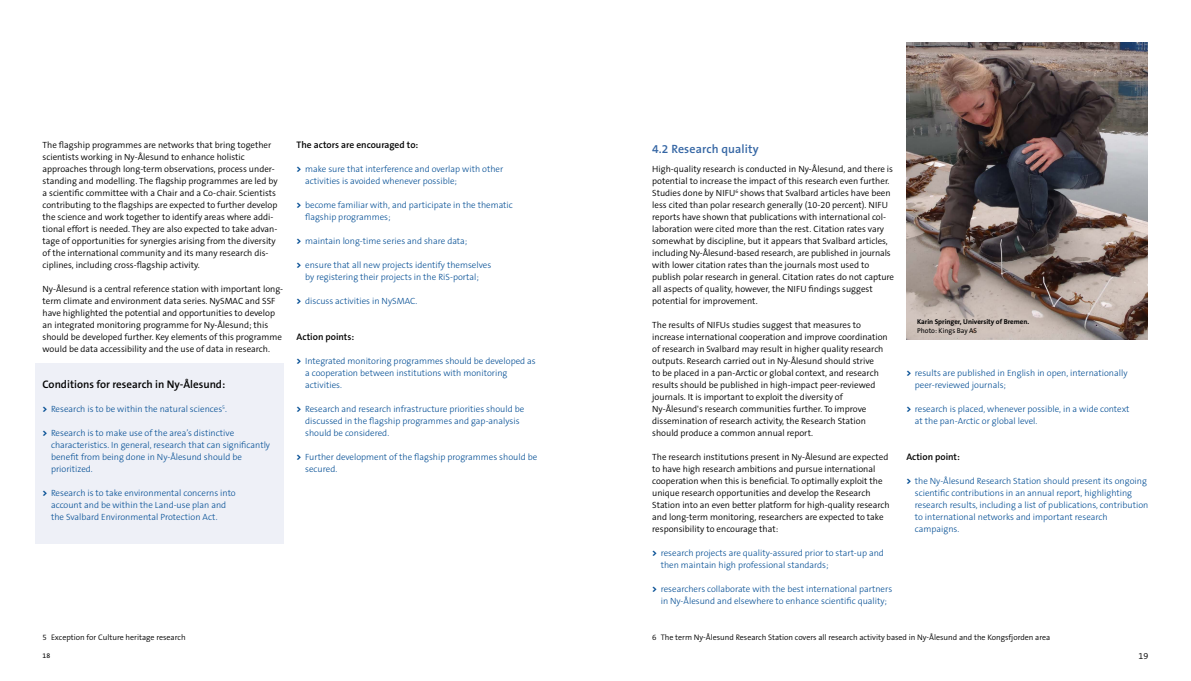
<style>
.page{position:relative;width:1191px;height:681px;background:#fff}
.page>*{position:absolute;margin:0;border:0;box-sizing:border-box;transform-origin:0 0}
.t1{font:600 12px "The Sans B6";letter-spacing:.01em;color:#3566a4}
.t2{font:600 11px "The Sans B6";color:#000}
.t3{font:600 9.5px "The Sans B6";color:#000}
.t4{font:300 9px/12px "The Sans B4";color:#000}
.t5{font:300 9px/12px "The Sans B3";color:#004c93}
.t6{font:300 8px "The Sans B4";color:#000}
.t7{font:700 7px "The Sans B7";color:#000}
.t8{font:7px "The Sans B5 Plain";color:#000}
.s1{font-family:"The Sans B8";font-weight:800}
</style>
<div class="page">
<div style="left:35px;top:363px;width:248px;height:180px;background:#eef0f7"></div>
<img style="left:906px;top:43px;width:241px;height:296px">
<p class="t4" style="left:43px;top:139px;width:237px">The flagship programmes are networks that bring together scientists working in Ny-Ålesund to enhance holistic approaches through long-term observations, process under&shy;standing and modelling. The flagship programmes are led by a scientific committee with a Chair and a Co-chair. Scientists contributing to the flagships are expected to further develop the science and work together to identify areas where addi&shy;tional effort is needed. They are also expected to take advan&shy;tage of opportunities for synergies arising from the diversity of the international community and its many research dis&shy;ciplines, including cross-flagship activity.</p>
<p class="t4" style="left:43px;top:283px;width:242px">Ny-Ålesund is a central reference station with important long&shy;term climate and environment data series. NySMAC and SSF have highlighted the potential and opportunities to develop an integrated monitoring programme for Ny-Ålesund; this should be developed further. Key elements of this programme would be data accessibility and the use of data in research.</p>
<p class="t2" style="left:43px;top:378px;width:184px">Conditions for research in Ny-Ålesund:</p>
<p class="t5" style="left:43px;top:403px;width:186px"><span class="s1">&gt;</span> Research is to be within the natural sciences<sup>5</sup>.</p>
<p class="t5" style="left:51px;top:427px;width:221px;text-indent:-9px"><span class="s1">&gt;</span> Research is to make use of the area’s distinctive characteristics. In general, research that can significantly benefit from being done in Ny-Ålesund should be prioritized.</p>
<p class="t5" style="left:51px;top:487px;width:186px;text-indent:-9px"><span class="s1">&gt;</span> Research is to take environmental concerns into account and be within the Land-use plan and the Svalbard Environmental Protection Act.</p>
<p class="t3" style="left:297px;top:139px;width:123px">The actors are encouraged to:</p>
<p class="t5" style="left:305px;top:163px;width:200px;text-indent:-9px"><span class="s1">&gt;</span> make sure that interference and overlap with other activities is avoided whenever possible;</p>
<p class="t5" style="left:305px;top:199px;width:209px;text-indent:-9px"><span class="s1">&gt;</span> become familiar with, and participate in the thematic flagship programmes;</p>
<p class="t5" style="left:297px;top:235px;width:172px"><span class="s1">&gt;</span> maintain long-time series and share data;</p>
<p class="t5" style="left:297px;top:259px;width:196px;text-align:center"><span class="s1">&gt;</span> ensure that all new projects identify themselves by registering their projects in the RiS-portal;</p>
<p class="t5" style="left:297px;top:295px;width:122px"><span class="s1">&gt;</span> discuss activities in NySMAC.</p>
<p class="t3" style="left:297px;top:331px;width:59px">Action points:</p>
<p class="t5" style="left:305px;top:355px;width:232px;text-indent:-9px"><span class="s1">&gt;</span> Integrated monitoring programmes should be developed as a cooperation between institutions with monitoring activities.</p>
<p class="t5" style="left:305px;top:403px;width:220px;text-indent:-9px"><span class="s1">&gt;</span> Research and research infrastructure priorities should be discussed in the flagship programmes and gap-analysis should be considered.</p>
<p class="t5" style="left:305px;top:451px;width:233px;text-indent:-9px"><span class="s1">&gt;</span> Further development of the flagship programmes should be secured.</p>
<p class="t6" style="left:43px;top:633px;width:145px">5 Exception for Culture heritage research</p>
<h1 class="t1" style="left:652px;top:142px;width:108px">4.2 Research quality</h1>
<p class="t4" style="left:652px;top:163px;width:243px">High-quality research is conducted in Ny-Ålesund, and there is potential to increase the impact of this research even further.<br>Studies done by NIFU<sup>6</sup> shows that Svalbard articles have been less cited than polar research generally (10-20 percent). NIFU reports have shown that publications with international col&shy;laboration were cited more than the rest. Citation rates vary somewhat by discipline, but it appears that Svalbard articles, including Ny-Ålesund-based research, are published in journals with lower citation rates than the journals most used to publish polar research in general. Citation rates do not capture all aspects of quality, however, the NIFU findings suggest potential for improvement.</p>
<p class="t4" style="left:652px;top:319px;width:237px">The results of NIFUs studies suggest that measures to increase international cooperation and improve coordination of research in Svalbard may result in higher quality research outputs. Research carried out in Ny-Ålesund should strive<br>to be placed in a pan-Arctic or global context, and research results should be published in high-impact peer-reviewed journals. It is important to exploit the diversity of Ny-Ålesund's research communities further. To improve dissemination of research activity, the Research Station should produce a common annual report.</p>
<p class="t4" style="left:652px;top:451px;width:239px">The research institutions present in Ny-Ålesund are expected to have high research ambitions and pursue international cooperation when this is beneficial. To optimally exploit the unique research opportunities and develop the Research Station into an even better platform for high-quality research and long-term monitoring, researchers are expected to take responsibility to encourage that:</p>
<p class="t5" style="left:660px;top:547px;width:225px;text-indent:-9px"><span class="s1">&gt;</span> research projects are quality-assured prior to start-up and then maintain high professional standards;</p>
<p class="t5" style="left:652px;top:583px;width:241px;text-align:center"><span class="s1">&gt;</span> researchers collaborate with the best international partners in Ny-Ålesund and elsewhere to enhance scientific quality;</p>
<p class="t6" style="left:652px;top:633px;width:400px">6 The term Ny-Ålesund Research Station covers all research activity based in Ny-Ålesund and the Kongsfjorden area</p>
<p class="t7" style="left:917px;top:317px;width:114px">Karin Springer, University of Bremen.</p>
<p class="t8" style="left:917px;top:327px;width:61px">Photo: Kings Bay AS</p>
<p class="t5" style="left:915px;top:367px;width:214px;text-indent:-9px"><span class="s1">&gt;</span> results are published in English in open, internationally peer-reviewed journals;</p>
<p class="t5" style="left:915px;top:403px;width:216px;text-indent:-9px"><span class="s1">&gt;</span> research is placed, whenever possible, in a wide context at the pan-Arctic or global level.</p>
<p class="t3" style="left:906px;top:451px;width:55px">Action point:</p>
<p class="t5" style="left:915px;top:475px;width:235px;text-indent:-9px"><span class="s1">&gt;</span> the Ny-Ålesund Research Station should present its ongoing scientific contributions in an annual report, highlighting research results, including a list of publications, contribution to international networks and important research campaigns.</p>
<p class="t8" style="left:43px;top:651px;width:9px">18</p>
<p class="t4" style="left:1138px;top:650px;width:11px">19</p>
</div>
